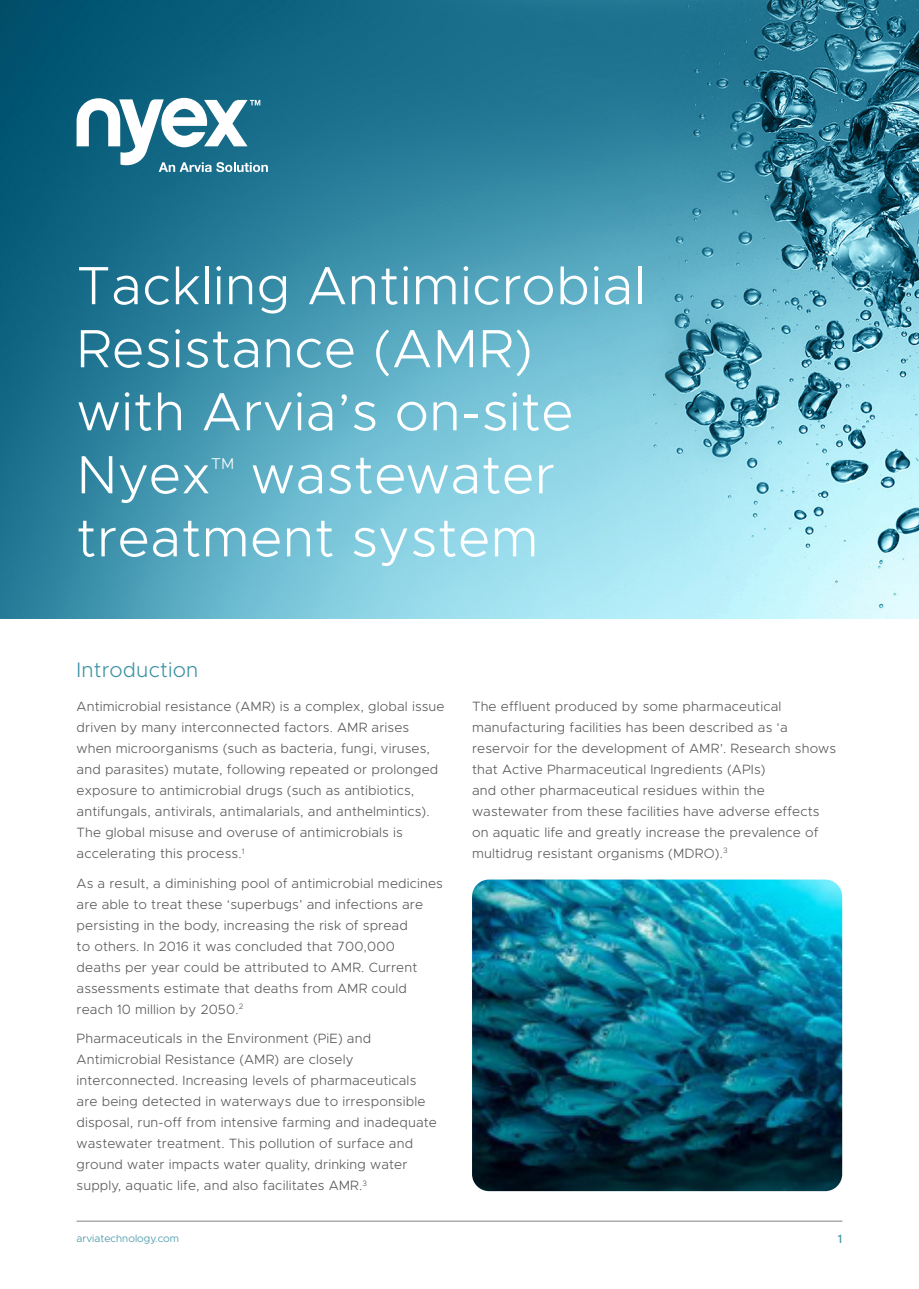
<style>
.page{position:relative;width:919px;height:1289px;background:#fff}
.page>*{position:absolute;margin:0;border:0;box-sizing:border-box;transform-origin:0 0}
.t1{font:300 54px/63px "Metropolis";letter-spacing:.01em;color:#fff}
.t2{font:300 21px "Metropolis";letter-spacing:.01em;color:#3d93a5}
.t3{font:300 15.75px "Metropolis";color:#fff}
.t4{font:300 13.5px/21px "Metropolis";letter-spacing:.01em;color:#57585a}
.t5{font:500 12px "Metropolis";color:#3d93a5}
.t6{font:300 10.5px "Metropolis";color:#3d93a5}
</style>
<div class="page">
<img style="left:0;top:0;width:918px;height:619px">
<svg style="left:77px;top:98px;width:191px;height:74px"></svg>
<hr style="left:77px;top:1220px;width:765px;height:1px;background:#808285">
<img style="left:472px;top:879px;width:370px;height:312px">
<p class="t1" style="left:77px;top:254px;width:570px">Tackling Antimicrobial<br>Resistance (AMR) with Arvia’s on-site<br>Nyex</p>
<p class="t1" style="left:77px;top:443px;width:479px;text-indent:174px">wastewater treatment system</p>
<p class="t3" style="left:211px;top:454px;width:25px">TM</p>
<h2 class="t2" style="left:77px;top:657px;width:123px">Introduction</h2>
<p class="t4" style="left:77px;top:695px;width:369px">Antimicrobial resistance (AMR) is a complex, global issue driven by many interconnected factors. AMR arises when microorganisms (such as bacteria, fungi, viruses, and parasites) mutate, following repeated or prolonged exposure to antimicrobial drugs (such as antibiotics, antifungals, antivirals, antimalarials, and anthelmintics).<br>The global misuse and overuse of antimicrobials is accelerating this process.<sup>1</sup></p>
<p class="t4" style="left:77px;top:872px;width:368px">As a result, a diminishing pool of antimicrobial medicines are able to treat these ‘superbugs’ and infections are persisting in the body, increasing the risk of spread<br>to others. In 2016 it was concluded that 700,000<br>deaths per year could be attributed to AMR. Current assessments estimate that deaths from AMR could reach 10 million by 2050.<sup>2</sup></p>
<p class="t4" style="left:77px;top:1027px;width:362px">Pharmaceuticals in the Environment (PiE) and Antimicrobial Resistance (AMR) are closely interconnected. Increasing levels of pharmaceuticals are being detected in waterways due to irresponsible disposal, run-off from intensive farming and inadequate wastewater treatment. This pollution of surface and ground water impacts water quality, drinking water supply, aquatic life, and also facilitates AMR.<sup>3</sup></p>
<p class="t4" style="left:472px;top:695px;width:365px">The effluent produced by some pharmaceutical manufacturing facilities has been described as ‘a reservoir for the development of AMR’. Research shows that Active Pharmaceutical Ingredients (APIs)<br>and other pharmaceutical residues within the wastewater from these facilities have adverse effects on aquatic life and greatly increase the prevalence of multidrug resistant organisms (MDRO).<sup>3</sup></p>
<p class="t6" style="left:77px;top:1231px;width:104px">arviatechnology.com</p>
<h2 class="t5" style="left:837px;top:1231px;width:6px">1</h2>
</div>
